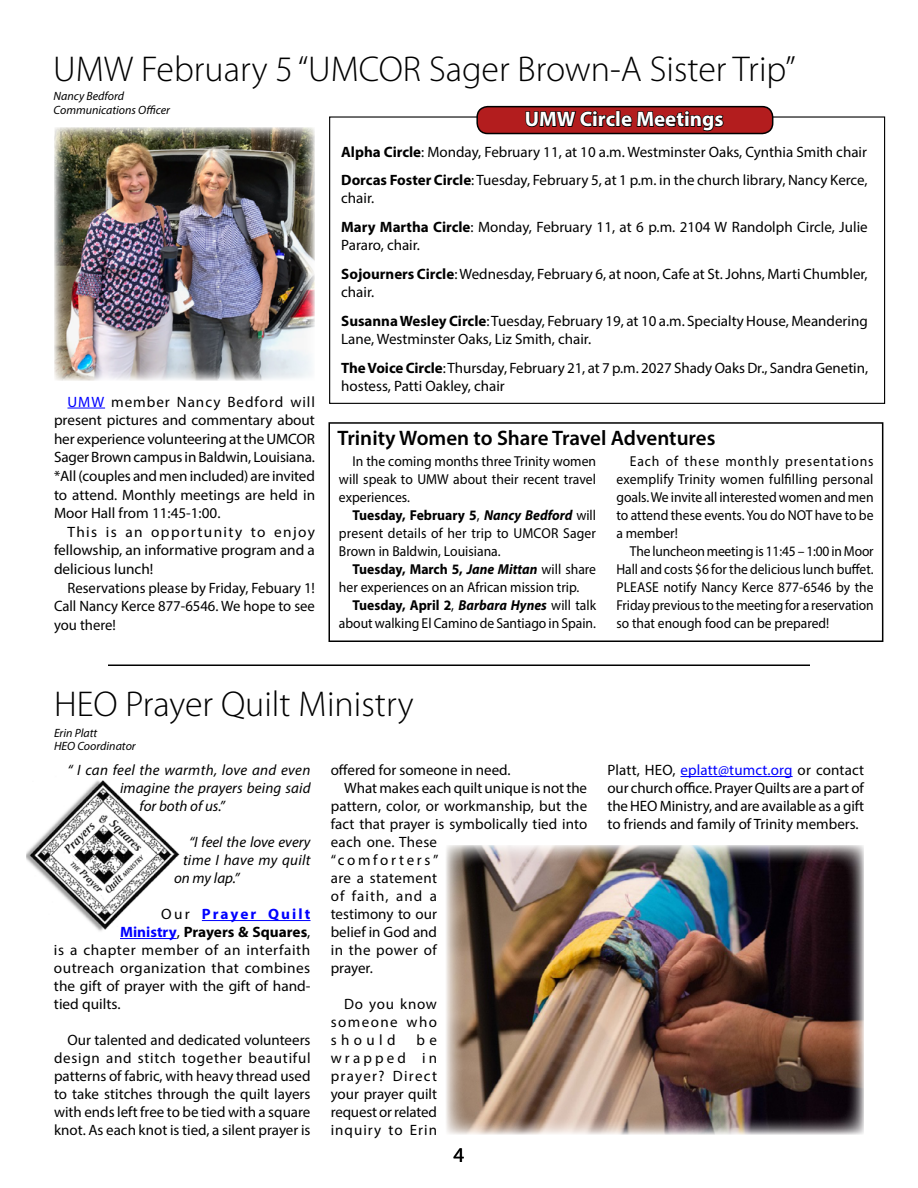
<style>
.page{position:relative;width:918px;height:1188px;background:#fff}
.page>*{position:absolute;margin:0;border:0;box-sizing:border-box;transform-origin:0 0}
.t1{font:300 36px "Myriad Pro";color:#000}
.t2{font:600 21px "Myriad Pro";color:#000}
.t3{font:700 21px "Myriad Pro";color:#fff}
.t4{font:21px "Myriad Pro";color:#000}
.t5{font:15px/18px "Myriad Pro";color:#000;text-align:justify}
.t6{font:italic 15px "Myriad Pro";letter-spacing:.005em;color:#000}
.t7{font:15px "Myriad Pro";letter-spacing:.03em;color:#000}
.t8{font:15px "Myriad Pro";letter-spacing:.035em;color:#000}
.t9{font:700 15px "Myriad Pro";color:#000}
.t10{font:700 15px "Myriad Pro";letter-spacing:.14em;color:#00f}
.t11{font:15px "Myriad Pro";letter-spacing:.02em;color:#000}
.t12{font:15px "Myriad Pro";letter-spacing:.18em;color:#000}
.t13{font:15px "Myriad Pro";letter-spacing:.07em;color:#000}
.t14{font:14.4px/18px "Myriad Pro";color:#000;text-align:justify;scale:.95 1}
.t15{font:14.4px/18px "Myriad Pro";color:#000;text-align:justify;scale:.94 1}
.t16{font:italic 12px/13.5px "Myriad Pro";color:#000}
.s1{font-weight:700}
.s2{color:#00f}
.s3{font-weight:700;font-style:italic}
.s4{font-weight:400;color:#000}
.s5{font-weight:400}
</style>
<div class="page">
<img style="left:26px;top:780px;width:154px;height:151px">
<div style="left:328px;top:422px;width:555px;height:220px;border:2px solid #000"></div>
<div style="left:477px;top:107px;width:296px;height:27px;background:#b31d1e;border-radius:10px"></div>
<svg style="left:525px;top:105px;width:199px;height:30px"></svg>
<div style="left:476px;top:106px;width:297px;height:28px;border:2px solid #000;border-radius:10px"></div>
<hr style="left:108px;top:664px;width:702px;height:2px;background:#000">
<hr style="left:68px;top:408px;width:37px;height:1px;background:#00f">
<img style="left:54px;top:128px;width:261px;height:252px">
<hr style="left:202px;top:920px;width:108px;height:1px;background:#00f">
<hr style="left:120px;top:938px;width:57px;height:1px;background:#00f">
<hr style="left:680px;top:776px;width:113px;height:1px;background:#00f">
<img style="left:446px;top:845px;width:418px;height:290px">
<h1 class="t1" style="left:53px;top:49px;width:744px">UMW February 5 “UMCOR Sager Brown-A Sister Trip”</h1>
<h2 class="t3" style="left:525px;top:105px;width:200px">UMW Circle Meetings</h2>
<p class="t5" style="left:341px;top:137px;width:528px;line-height:28.8px"><span class="s1">Alpha Circle</span>: Monday, February 11, at 10 a.m. Westminster Oaks, Cynthia Smith chair<br><span class="s1">Dorcas Foster Circle</span>: Tuesday, February 5, at 1 p.m. in the church library, Nancy Kerce,</p>
<p class="t5" style="left:341px;top:184px;width:528px;line-height:28.8px">chair.<br><span class="s1">Mary Martha Circle</span>: Monday, February 11, at 6 p.m. 2104 W Randolph Circle, Julie</p>
<p class="t5" style="left:341px;top:231px;width:528px;line-height:28.8px">Pararo, chair.<br><span class="s1">Sojourners Circle</span>: Wednesday, February 6, at noon, Cafe at St. Johns, Marti Chumbler,</p>
<p class="t5" style="left:341px;top:277px;width:528px;line-height:28.8px">chair.<br><span class="s1">Susanna Wesley Circle</span>: Tuesday, February 19, at 10 a.m. Specialty House, Meandering</p>
<p class="t5" style="left:341px;top:324px;width:528px;line-height:28.8px">Lane, Westminster Oaks, Liz Smith, chair.<br><span class="s1">The Voice Circle</span>: Thursday, February 21, at 7 p.m. 2027 Shady Oaks Dr., Sandra Genetin,</p>
<p class="t5" style="left:341px;top:376px;width:165px">hostess, Patti Oakley, chair</p>
<h2 class="t2" style="left:338px;top:425px;width:380px">Trinity Women to Share Travel Adventures</h2>
<p class="t16" style="left:54px;top:89px;width:118px">Nancy Bedford<br>Communications Officer</p>
<p class="t5" style="left:54px;top:392px;width:263px;line-height:18.6px;text-indent:13px"><span class="s2">UMW</span> member Nancy Bedford will present pictures and commentary about her experience volunteering at the UMCOR Sager Brown campus in Baldwin, Louisiana. *All (couples and men included) are invited to attend. Monthly meetings are held in Moor Hall from 11:45-1:00.</p>
<p class="t5" style="left:54px;top:522px;width:263px;line-height:18.6px;text-indent:13px">This is an opportunity to enjoy fellowship, an informative program and a delicious lunch!</p>
<p class="t5" style="left:54px;top:578px;width:263px;line-height:18.6px;text-indent:13px">Reservations please by Friday, Febuary 1!<br>Call Nancy Kerce 877-6546. We hope to see you there!</p>
<p class="t14" style="left:616px;top:452px;width:272px;text-indent:14px">Each of these monthly presentations exemplify Trinity women fulfilling personal goals. We invite all interested women and men to attend these events. You do NOT have to be a member!</p>
<p class="t15" style="left:616px;top:542px;width:275px;text-indent:13px">The luncheon meeting is 11:45 – 1:00 in Moor Hall and costs $6 for the delicious lunch buffet.<br>PLEASE notify Nancy Kerce 877-6546 by the Friday previous to the meeting for a reservation so that enough food can be prepared!</p>
<p class="t14" style="left:339px;top:452px;width:272px;text-indent:14px">In the coming months three Trinity women will speak to UMW about their recent travel experiences.</p>
<p class="t14" style="left:339px;top:506px;width:272px;text-indent:14px"><span class="s1">Tuesday, February 5</span>, <span class="s3">Nancy Bedford</span> will present details of her trip to UMCOR Sager Brown in Baldwin, Louisiana.</p>
<p class="t14" style="left:339px;top:560px;width:272px;text-indent:14px"><span class="s1">Tuesday, March 5,</span> <span class="s3">Jane Mittan</span> will share her experiences on an African mission trip.</p>
<p class="t14" style="left:339px;top:596px;width:272px;text-align:right"><span class="s1">Tuesday, April 2</span>, <span class="s3">Barbara Hynes</span> will talk about walking El Camino de Santiago in Spain.</p>
<h1 class="t1" style="left:54px;top:684px;width:361px">HEO Prayer Quilt Ministry</h1>
<p class="t16" style="left:54px;top:726px;width:83px">Erin Platt<br>HEO Coordinator</p>
<p class="t6" style="left:68px;top:761px;width:244px">“ I can feel the warmth, love and even</p>
<p class="t6" style="left:120px;top:779px;width:192px">imagine the prayers being said</p>
<p class="t6" style="left:140px;top:797px;width:87px">for both of us.”</p>
<p class="t6" style="left:189px;top:833px;width:123px">“I feel the love every</p>
<p class="t6" style="left:183px;top:851px;width:129px">time I have my quilt</p>
<p class="t6" style="left:174px;top:869px;width:67px">on my lap.”</p>
<p class="t10" style="left:161px;top:904px;width:151px"><span class="s4">Our</span> Prayer Quilt</p>
<p class="t9" style="left:120px;top:922px;width:192px"><span class="s2">Ministry</span><span class="s5">,</span> Prayers &amp; Squares<span class="s5">,</span></p>
<p class="t8" style="left:54px;top:941px;width:258px">is a chapter member of an interfaith</p>
<p class="t7" style="left:54px;top:959px;width:258px">outreach organization that combines</p>
<p class="t5" style="left:54px;top:977px;width:258px">the gift of prayer with the gift of hand-</p>
<p class="t5" style="left:54px;top:995px;width:68px">tied quilts.</p>
<p class="t5" style="left:54px;top:1031px;width:258px;text-indent:14px">Our talented and dedicated volunteers design and stitch together beautiful patterns of fabric, with heavy thread used to take stitches through the quilt layers with ends left free to be tied with a square knot. As each knot is tied, a silent prayer is</p>
<p class="t5" style="left:331px;top:761px;width:181px">offered for someone in need.</p>
<p class="t5" style="left:344px;top:779px;width:244px">What makes each quilt unique is not the</p>
<p class="t5" style="left:331px;top:797px;width:258px">pattern, color, or workmanship, but the</p>
<p class="t5" style="left:331px;top:815px;width:258px">fact that prayer is symbolically tied into</p>
<p class="t11" style="left:331px;top:833px;width:108px">each one. These</p>
<p class="t12" style="left:331px;top:851px;width:109px">“comforters”</p>
<p class="t7" style="left:331px;top:869px;width:108px">are a statement</p>
<p class="t13" style="left:331px;top:887px;width:108px">of faith, and a</p>
<p class="t5" style="left:331px;top:905px;width:108px">testimony to our</p>
<p class="t5" style="left:331px;top:923px;width:108px">belief in God and</p>
<p class="t7" style="left:331px;top:941px;width:108px">in the power of</p>
<p class="t5" style="left:331px;top:959px;width:44px">prayer.</p>
<p class="t5" style="left:331px;top:995px;width:108px;text-indent:13px">Do you know someone who should</p>
<p class="t5" style="left:331px;top:1031px;width:108px;text-indent:86px">b e wrapped in prayer? Direct your prayer quilt request or related inquiry to Erin</p>
<h2 class="t4" style="left:454px;top:1142px;width:12px">4</h2>
<p class="t5" style="left:608px;top:761px;width:258px">Platt, HEO, <span class="s2">eplatt@tumct.org</span> or contact our church office. Prayer Quilts are a part of the HEO Ministry, and are available as a gift to friends and family of Trinity members.</p>
</div>
